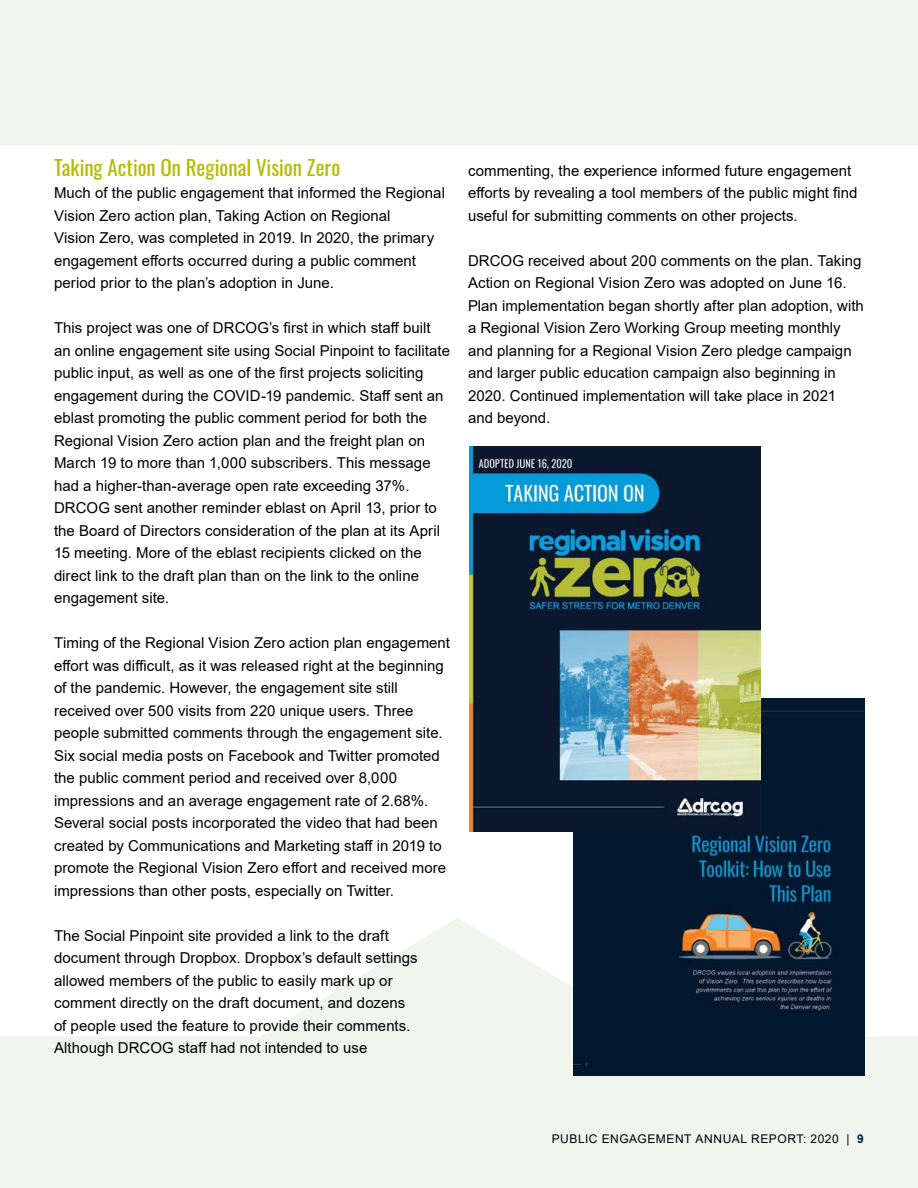
<style>
.page{position:relative;width:918px;height:1188px;background:#fff}
.page>*{position:absolute;margin:0;border:0;box-sizing:border-box;transform-origin:0 0}
.t1{font:21px "Oswald";letter-spacing:-.005em;color:#b5bd00}
.Body{font:15px/22.5px "Arial";letter-spacing:.005em;color:#000}
.t2{font:12px "Arial";letter-spacing:.045em;color:#000}
.s1{font-weight:700;color:#04244d}
</style>
<div class="page">
<svg style="left:0;top:918px;width:918px;height:270px;fill:#f2f5eb"></svg>
<div style="left:0;top:0;width:918px;height:146px;background:#f2f5eb"></div>
<img style="left:573px;top:699px;width:291px;height:377px">
<img style="left:469px;top:447px;width:291px;height:384px">
<h1 class="t1" style="left:54px;top:148px;width:288px">Taking Action On Regional Vision Zero</h1>
<p class="Body" style="left:54px;top:181px;width:393px">Much of the public engagement that informed the Regional Vision Zero action plan, Taking Action on Regional<br>Vision Zero, was completed in 2019. In 2020, the primary engagement efforts occurred during a public comment period prior to the plan’s adoption in June.</p>
<p class="Body" style="left:54px;top:316px;width:398px">This project was one of DRCOG’s first in which staff built an online engagement site using Social Pinpoint to facilitate public input, as well as one of the first projects soliciting engagement during the COVID-19 pandemic. Staff sent an eblast promoting the public comment period for both the Regional Vision Zero action plan and the freight plan on March 19 to more than 1,000 subscribers. This message had a higher-than-average open rate exceeding 37%.<br>DRCOG sent another reminder eblast on April 13, prior to the Board of Directors consideration of the plan at its April 15 meeting. More of the eblast recipients clicked on the direct link to the draft plan than on the link to the online engagement site.</p>
<p class="Body" style="left:54px;top:631px;width:398px">Timing of the Regional Vision Zero action plan engagement effort was difficult, as it was released right at the beginning of the pandemic. However, the engagement site still received over 500 visits from 220 unique users. Three people submitted comments through the engagement site.<br>Six social media posts on Facebook and Twitter promoted the public comment period and received over 8,000 impressions and an average engagement rate of 2.68%.<br>Several social posts incorporated the video that had been created by Communications and Marketing staff in 2019 to promote the Regional Vision Zero effort and received more impressions than other posts, especially on Twitter.</p>
<p class="Body" style="left:54px;top:924px;width:365px">The Social Pinpoint site provided a link to the draft document through Dropbox. Dropbox’s default settings allowed members of the public to easily mark up or comment directly on the draft document, and dozens of people used the feature to provide their comments.<br>Although DRCOG staff had not intended to use</p>
<p class="Body" style="left:468px;top:159px;width:391px">commenting, the experience informed future engagement efforts by revealing a tool members of the public might find useful for submitting comments on other projects.</p>
<p class="Body" style="left:468px;top:249px;width:397px">DRCOG received about 200 comments on the plan. Taking Action on Regional Vision Zero was adopted on June 16.<br>Plan implementation began shortly after plan adoption, with a Regional Vision Zero Working Group meeting monthly and planning for a Regional Vision Zero pledge campaign and larger public education campaign also beginning in 2020. Continued implementation will take place in 2021 and beyond.</p>
<p class="t2" style="left:552px;top:1130px;width:314px">PUBLIC ENGAGEMENT ANNUAL REPORT: 2020 | <span class="s1">9</span></p>
</div>
